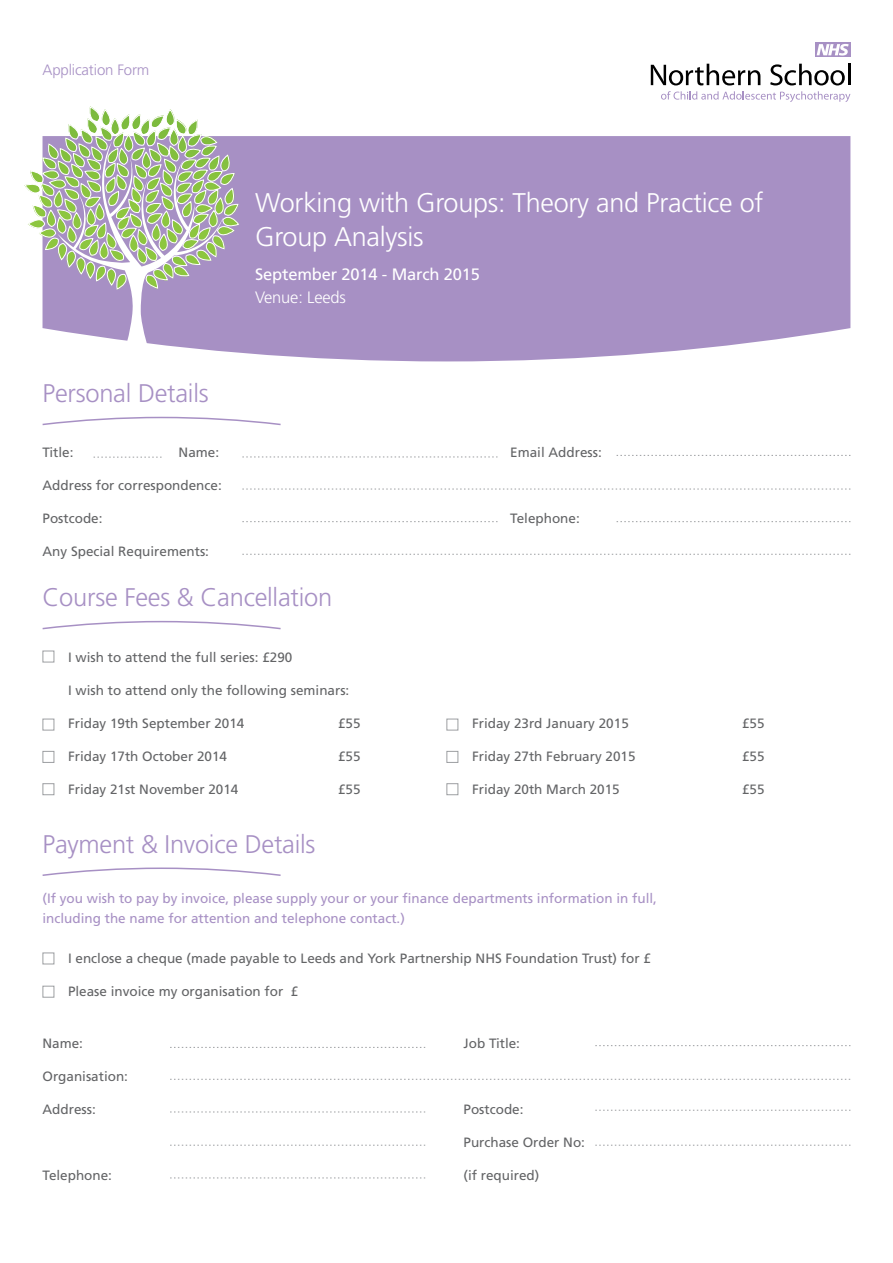
<style>
.page{position:relative;width:893px;height:1263px;background:#fff}
.page>*{position:absolute;margin:0;border:0;box-sizing:border-box;transform-origin:0 0}
.t1{font:300 27px/34.5px "Frutiger LT Std";letter-spacing:-.01em;color:#fff}
.t2{font:300 25.5px "Frutiger LT Std";letter-spacing:-.01em;color:#a790c4}
.t3{font:16.5px "Frutiger LT Std";letter-spacing:-.01em;color:#fff}
.t4{font:300 16.5px "Frutiger LT Std";letter-spacing:-.01em;color:#fff}
.t5{font:300 15px "Frutiger LT Std";letter-spacing:-.01em;color:#a790c4}
.t6{font:13.5px "Frutiger LT Std";color:#636466}
.t7{font:13.5px/19.5px "Frutiger LT Std";color:#a790c4}
</style>
<div class="page">
<div style="left:240px;top:136px;width:610px;height:225px;background:#a790c4"></div>
<svg style="left:661px;top:91px;width:189px;height:11px"></svg>
<svg style="left:651px;top:64px;width:109px;height:21px"></svg>
<svg style="left:770px;top:64px;width:75px;height:21px"></svg>
<hr style="left:848px;top:64px;width:2px;height:21px;background:#000">
<div style="left:815px;top:43px;width:35px;height:14px;background:#a790c4"></div>
<svg style="left:817px;top:44px;width:32px;height:12px"></svg>
<svg style="left:24px;top:106px;width:216px;height:247px"></svg>
<svg style="left:42px;top:416px;width:239px;height:10px"></svg>
<svg style="left:242px;top:457px;width:255px;height:1px"></svg>
<svg style="left:242px;top:489px;width:608px;height:1px"></svg>
<svg style="left:242px;top:554px;width:608px;height:1px"></svg>
<svg style="left:617px;top:455px;width:233px;height:1px"></svg>
<svg style="left:94px;top:457px;width:68px;height:1px"></svg>
<svg style="left:242px;top:521px;width:255px;height:1px"></svg>
<svg style="left:617px;top:521px;width:233px;height:1px"></svg>
<svg style="left:42px;top:620px;width:239px;height:10px"></svg>
<div style="left:43px;top:651px;width:11px;height:11px;border:1px solid #9d9fa2"></div>
<div style="left:43px;top:751px;width:11px;height:12px;border:1px solid #9d9fa2"></div>
<div style="left:43px;top:783px;width:11px;height:12px;border:1px solid #9d9fa2"></div>
<div style="left:43px;top:719px;width:11px;height:11px;border:1px solid #9d9fa2"></div>
<div style="left:446px;top:751px;width:12px;height:12px;border:1px solid #9d9fa2"></div>
<div style="left:446px;top:783px;width:12px;height:12px;border:1px solid #9d9fa2"></div>
<div style="left:446px;top:719px;width:12px;height:11px;border:1px solid #9d9fa2"></div>
<svg style="left:42px;top:867px;width:239px;height:9px"></svg>
<div style="left:43px;top:952px;width:11px;height:12px;border:1px solid #9d9fa2"></div>
<div style="left:43px;top:986px;width:11px;height:11px;border:1px solid #9d9fa2"></div>
<svg style="left:170px;top:1047px;width:255px;height:1px"></svg>
<svg style="left:170px;top:1079px;width:680px;height:1px"></svg>
<svg style="left:595px;top:1145px;width:255px;height:1px"></svg>
<svg style="left:170px;top:1111px;width:255px;height:1px"></svg>
<svg style="left:595px;top:1045px;width:255px;height:1px"></svg>
<svg style="left:595px;top:1110px;width:255px;height:1px"></svg>
<svg style="left:170px;top:1145px;width:255px;height:1px"></svg>
<svg style="left:170px;top:1177px;width:255px;height:1px"></svg>
<p class="t5" style="left:43px;top:61px;width:108px">Application Form</p>
<h2 class="t2" style="left:43px;top:379px;width:168px">Personal Details</h2>
<p class="t6" style="left:43px;top:444px;width:33px">Title:</p>
<p class="t6" style="left:179px;top:444px;width:42px">Name:</p>
<p class="t6" style="left:43px;top:477px;width:181px">Address for correspondence:</p>
<p class="t6" style="left:43px;top:510px;width:62px">Postcode:</p>
<p class="t6" style="left:43px;top:543px;width:168px">Any Special Requirements:</p>
<h1 class="t1" style="left:255px;top:185px;width:510px">Working with Groups: Theory and Practice of<br>Group Analysis</h1>
<p class="t3" style="left:255px;top:265px;width:226px">September 2014 - March 2015</p>
<p class="t4" style="left:255px;top:288px;width:92px">Venue: Leeds</p>
<p class="t6" style="left:510px;top:444px;width:93px">Email Address:</p>
<p class="t6" style="left:510px;top:510px;width:71px">Telephone:</p>
<h2 class="t2" style="left:43px;top:583px;width:291px">Course Fees &amp; Cancellation</h2>
<p class="t6" style="left:68px;top:650px;width:226px">I wish to attend the full series: £290</p>
<p class="t6" style="left:68px;top:683px;width:283px">I wish to attend only the following seminars:</p>
<p class="t6" style="left:68px;top:716px;width:178px">Friday 19th September 2014</p>
<p class="t6" style="left:338px;top:716px;width:24px">£55</p>
<p class="t6" style="left:68px;top:749px;width:161px">Friday 17th October 2014</p>
<p class="t6" style="left:338px;top:749px;width:24px">£55</p>
<p class="t6" style="left:68px;top:782px;width:172px">Friday 21st November 2014</p>
<p class="t6" style="left:338px;top:782px;width:24px">£55</p>
<h2 class="t2" style="left:43px;top:829px;width:274px">Payment &amp; Invoice Details</h2>
<p class="t6" style="left:472px;top:716px;width:158px">Friday 23rd January 2015</p>
<p class="t6" style="left:742px;top:716px;width:24px">£55</p>
<p class="t6" style="left:472px;top:749px;width:165px">Friday 27th February 2015</p>
<p class="t6" style="left:742px;top:749px;width:24px">£55</p>
<p class="t6" style="left:472px;top:782px;width:149px">Friday 20th March 2015</p>
<p class="t6" style="left:742px;top:782px;width:24px">£55</p>
<p class="t7" style="left:43px;top:889px;width:616px">(If you wish to pay by invoice, please supply your or your finance departments information in full, including the name for attention and telephone contact.)</p>
<p class="t6" style="left:68px;top:950px;width:584px">I enclose a cheque (made payable to Leeds and York Partnership NHS Foundation Trust) for £</p>
<p class="t6" style="left:68px;top:983px;width:232px">Please invoice my organisation for £</p>
<p class="t6" style="left:43px;top:1035px;width:42px">Name:</p>
<p class="t6" style="left:43px;top:1068px;width:87px">Organisation:</p>
<p class="t6" style="left:43px;top:1101px;width:55px">Address:</p>
<p class="t6" style="left:463px;top:1035px;width:58px">Job Title:</p>
<p class="t6" style="left:463px;top:1101px;width:62px">Postcode:</p>
<p class="t6" style="left:463px;top:1134px;width:123px">Purchase Order No:</p>
<p class="t6" style="left:463px;top:1167px;width:77px">(if required)</p>
<p class="t6" style="left:43px;top:1167px;width:71px">Telephone:</p>
</div>
